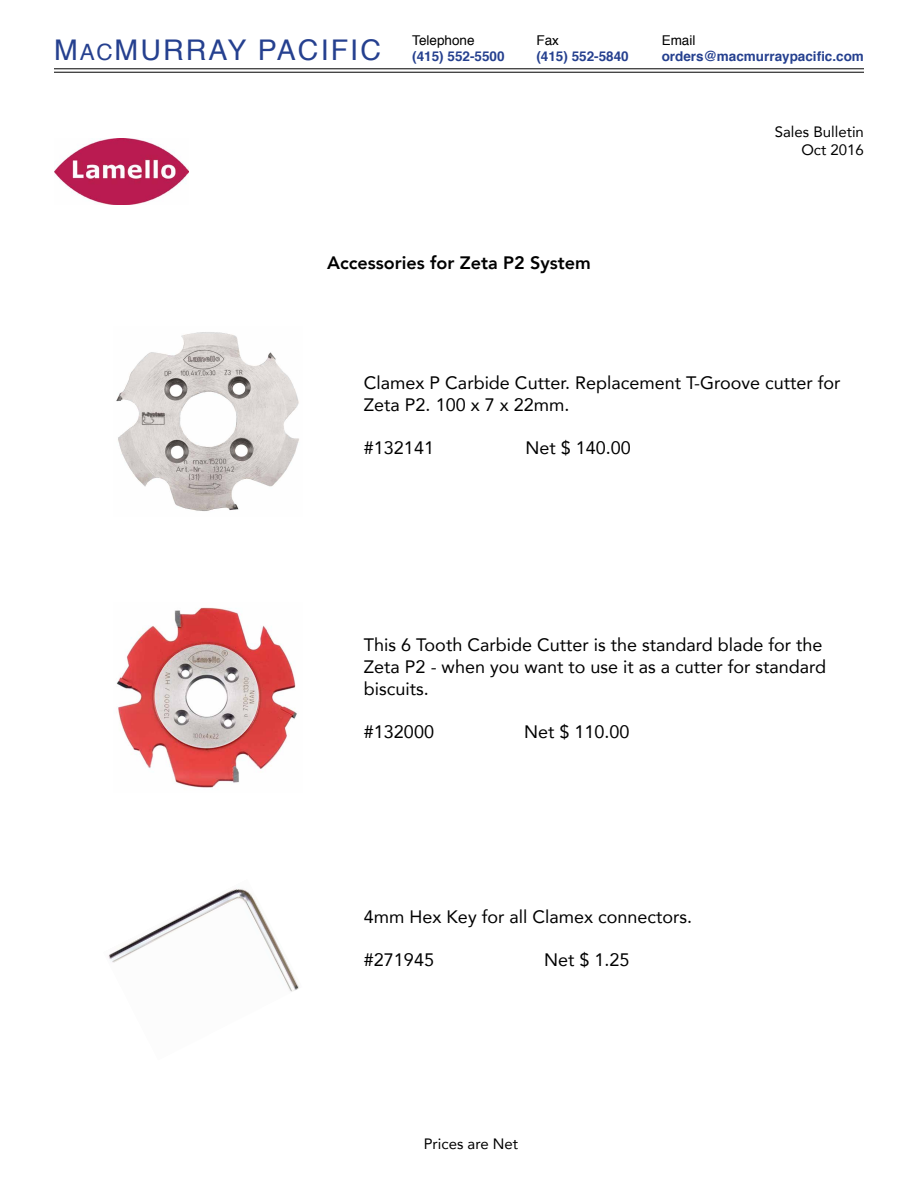
<style>
.page{position:relative;width:918px;height:1188px;background:#fff}
.page>*{position:absolute;margin:0;border:0;box-sizing:border-box;transform-origin:0 0}
.t1{font:28.5px "Helvetica";letter-spacing:.075em;color:#25408f}
.t2{font:18px/21.6px "Avenir";color:#000}
.t3{font:800 18px "Avenir";color:#000}
.t4{font:15px/18px "Avenir";color:#000;text-align:right}
.t5{font:700 13.5px "Helvetica";color:#25408f}
.t6{font:13.5px "Helvetica";color:#000}
.s1{font-size:22.5px}
.s2{font-weight:700;font-size:13.5px}
</style>
<div class="page">
<hr style="left:54px;top:72px;width:810px;height:1px;background:#000">
<hr style="left:54px;top:68px;width:810px;height:1px;background:#000">
<img style="left:54px;top:138px;width:135px;height:67px">
<img style="left:116px;top:332px;width:183px;height:179px">
<img style="left:116px;top:607px;width:181px;height:183px">
<img style="left:108px;top:889px;width:191px;height:103px">
<p class="t6" style="left:412px;top:29px;width:64px">Telephone</p>
<h1 class="t1" style="left:54px;top:28px;width:452px">M<span class="s1">AC</span>MURRAY PACIFIC <span class="s2">(415) 552-5500</span></h1>
<p class="t6" style="left:536px;top:29px;width:24px">Fax</p>
<p class="t5" style="left:536px;top:45px;width:94px">(415) 552-5840</p>
<p class="t6" style="left:662px;top:29px;width:35px">Email</p>
<p class="t5" style="left:662px;top:45px;width:204px">orders@macmurraypacific.com</p>
<p class="t4" style="left:775px;top:122px;width:91px">Sales Bulletin<br>Oct 2016</p>
<p class="t3" style="left:327px;top:248px;width:265px">Accessories for Zeta P2 System</p>
<p class="t2" style="left:364px;top:371px;width:478px">Clamex P Carbide Cutter. Replacement T-Groove cutter for<br>Zeta P2. 100 x 7 x 22mm.</p>
<p class="t2" style="left:364px;top:436px;width:72px">#132141</p>
<p class="t2" style="left:526px;top:436px;width:107px">Net $ 140.00</p>
<p class="t2" style="left:364px;top:634px;width:464px">This 6 Tooth Carbide Cutter is the standard blade for the<br>Zeta P2 - when you want to use it as a cutter for standard biscuits.</p>
<p class="t2" style="left:364px;top:720px;width:72px">#132000</p>
<p class="t2" style="left:524px;top:720px;width:107px">Net $ 110.00</p>
<p class="t2" style="left:364px;top:906px;width:330px">4mm Hex Key for all Clamex connectors.</p>
<p class="t2" style="left:364px;top:949px;width:72px">#271945</p>
<p class="t2" style="left:544px;top:949px;width:87px">Net $ 1.25</p>
<p class="t4" style="left:424px;top:1134px;width:96px">Prices are Net</p>
</div>
